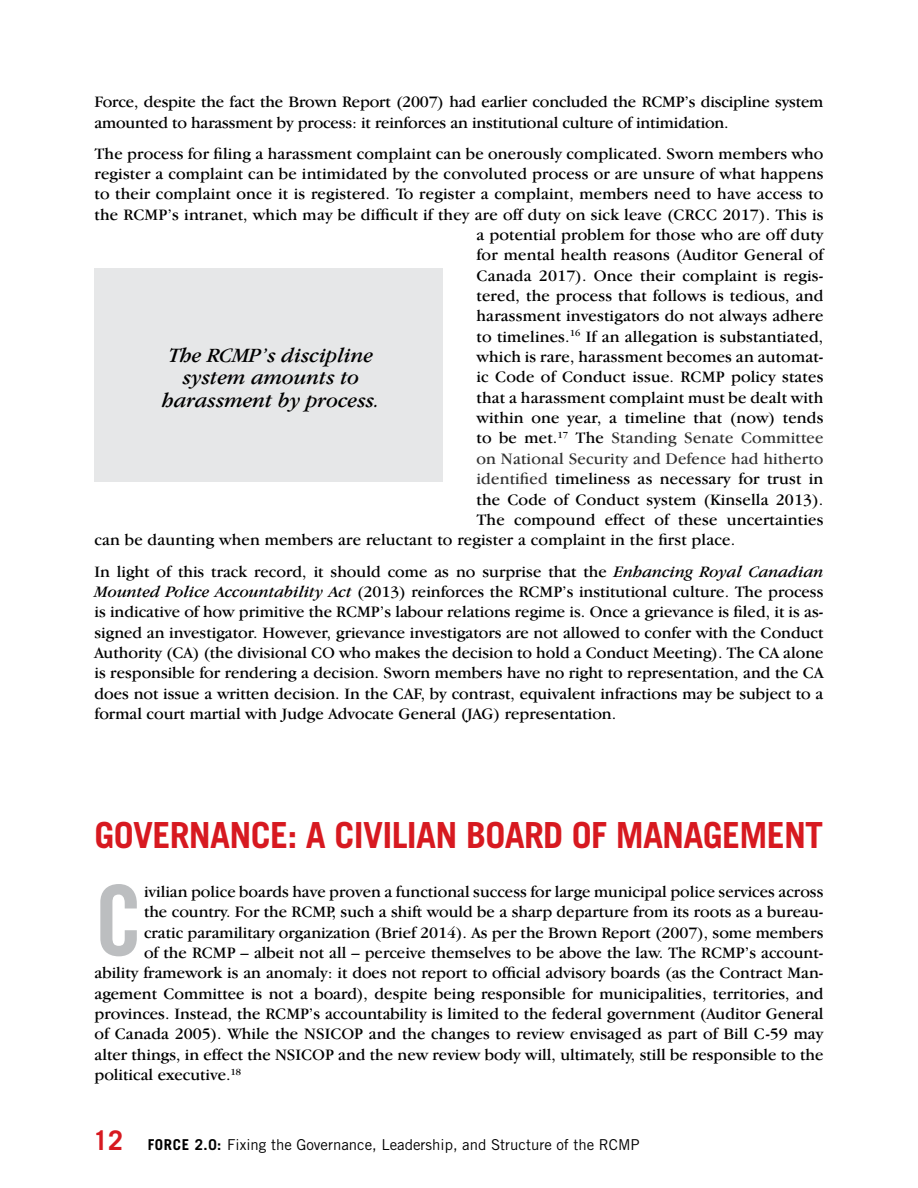
<style>
.page{position:relative;width:918px;height:1188px;background:#fff}
.page>*{position:absolute;margin:0;border:0;box-sizing:border-box;transform-origin:0 0}
.t1{font:97.5px "Trade Gothic Bold Cond Twenty";color:#bcbec0}
.t2{font:700 36px "Trade Gothic";letter-spacing:-.02em;color:#d71920}
.t3{font:italic 21px/22.5px "Garamond IT Cby BT";color:#000;text-align:center}
.t4{font:16.5px/20.4px "Garamond IT Cby BT";color:#000}
.t5{font:16.5px "Garamond IT Cby BT";letter-spacing:.01em;color:#333}
.t6{font:15px "Trade Gothic";color:#000}
.s1{color:#000}
.s2{color:#333}
.s3{font-style:italic}
.s4{font-weight:700;font-size:27px;color:#d71920}
.s5{font-weight:700}
</style>
<div class="page">
<div style="left:94px;top:268px;width:349px;height:214px;background:#e6e7e8"></div>
<p class="t4" style="left:94px;top:91px;width:731px">Force, despite the fact the Brown Report (2007) had earlier concluded the RCMP’s discipline system amounted to harassment by process: it reinforces an institutional culture of intimidation.</p>
<p class="t4" style="left:94px;top:143px;width:731px">The process for filing a harassment complaint can be onerously complicated. Sworn members who</p>
<p class="t4" style="left:94px;top:163px;width:731px">register a complaint can be intimidated by the convoluted process or are unsure of what happens</p>
<p class="t4" style="left:94px;top:184px;width:731px">to their complaint once it is registered. To register a complaint, members need to have access to</p>
<p class="t4" style="left:94px;top:204px;width:731px">the RCMP’s intranet, which may be difficult if they are off duty on sick leave (CRCC 2017). This is</p>
<p class="t4" style="left:477px;top:224px;width:348px">a potential problem for those who are off duty</p>
<p class="t4" style="left:477px;top:245px;width:348px">for mental health reasons (Auditor General of</p>
<p class="t4" style="left:477px;top:265px;width:348px">Canada 2017). Once their complaint is regis-</p>
<p class="t4" style="left:477px;top:285px;width:348px">tered, the process that follows is tedious, and</p>
<p class="t4" style="left:477px;top:306px;width:348px">harassment investigators do not always adhere</p>
<p class="t4" style="left:477px;top:326px;width:348px">to timelines.<sup>16</sup> If an allegation is substantiated,</p>
<p class="t4" style="left:477px;top:346px;width:348px">which is rare, harassment becomes an automat-</p>
<p class="t4" style="left:477px;top:367px;width:348px">ic Code of Conduct issue. RCMP policy states</p>
<p class="t4" style="left:477px;top:387px;width:348px">that a harassment complaint must be dealt with</p>
<p class="t4" style="left:477px;top:407px;width:348px">within one year, a timeline that (now) tends</p>
<p class="t5" style="left:477px;top:428px;width:348px"><span class="s1">to be met.</span><sup>17</sup> <span class="s1">The</span> Standing Senate Committee</p>
<p class="t5" style="left:477px;top:449px;width:348px">on National Security and Defence had hitherto</p>
<p class="t4" style="left:477px;top:468px;width:348px"><span class="s2">identified</span> timeliness as necessary for trust in</p>
<p class="t4" style="left:477px;top:489px;width:348px">the Code of Conduct system (Kinsella 2013).</p>
<p class="t4" style="left:477px;top:509px;width:348px">The compound effect of these uncertainties</p>
<p class="t4" style="left:94px;top:529px;width:642px">can be daunting when members are reluctant to register a complaint in the first place.</p>
<p class="t4" style="left:94px;top:561px;width:731px;text-align:justify">In light of this track record, it should come as no surprise that the <span class="s3">Enhancing Royal Canadian Mounted Police Accountability Act</span> (2013) reinforces the RCMP’s institutional culture. The process is indicative of how primitive the RCMP’s labour relations regime is. Once a grievance is filed, it is as&shy;signed an investigator. However, grievance investigators are not allowed to confer with the Conduct Authority (CA) (the divisional CO who makes the decision to hold a Conduct Meeting). The CA alone is responsible for rendering a decision. Sworn members have no right to representation, and the CA does not issue a written decision. In the CAF, by contrast, equivalent infractions may be subject to a formal court martial with Judge Advocate General (JAG) representation.</p>
<p class="t3" style="left:162px;top:343px;width:219px">The RCMP’s discipline system amounts to harassment by process.</p>
<h2 class="t2" style="left:94px;top:813px;width:730px">GOVERNANCE: A CIVILIAN BOARD OF MANAGEMENT</h2>
<h1 class="t1" style="left:94px;top:861px;width:50px">C</h1>
<p class="t4" style="left:144px;top:881px;width:681px">ivilian police boards have proven a functional success for large municipal police services across</p>
<p class="t4" style="left:144px;top:901px;width:681px">the country. For the RCMP, such a shift would be a sharp departure from its roots as a bureau-</p>
<p class="t4" style="left:144px;top:922px;width:681px">cratic paramilitary organization (Brief 2014). As per the Brown Report (2007), some members</p>
<p class="t4" style="left:144px;top:942px;width:681px">of the RCMP – albeit not all – perceive themselves to be above the law. The RCMP’s account-</p>
<p class="t4" style="left:94px;top:962px;width:731px">ability framework is an anomaly: it does not report to official advisory boards (as the Contract Man-</p>
<p class="t4" style="left:94px;top:983px;width:731px">agement Committee is not a board), despite being responsible for municipalities, territories, and</p>
<p class="t4" style="left:94px;top:1003px;width:731px">provinces. Instead, the RCMP’s accountability is limited to the federal government (Auditor General</p>
<p class="t4" style="left:94px;top:1023px;width:730px">of Canada 2005). While the NSICOP and the changes to review envisaged as part of Bill C-59 may</p>
<p class="t4" style="left:94px;top:1044px;width:730px">alter things, in effect the NSICOP and the new review body will, ultimately, still be responsible to the</p>
<p class="t4" style="left:94px;top:1064px;width:148px">political executive.<sup>18</sup></p>
<p class="t6" style="left:93px;top:1135px;width:548px"><span class="s4">12</span> <span class="s5">FORCE 2.0:</span> Fixing the Governance, Leadership, and Structure of the RCMP</p>
</div>
